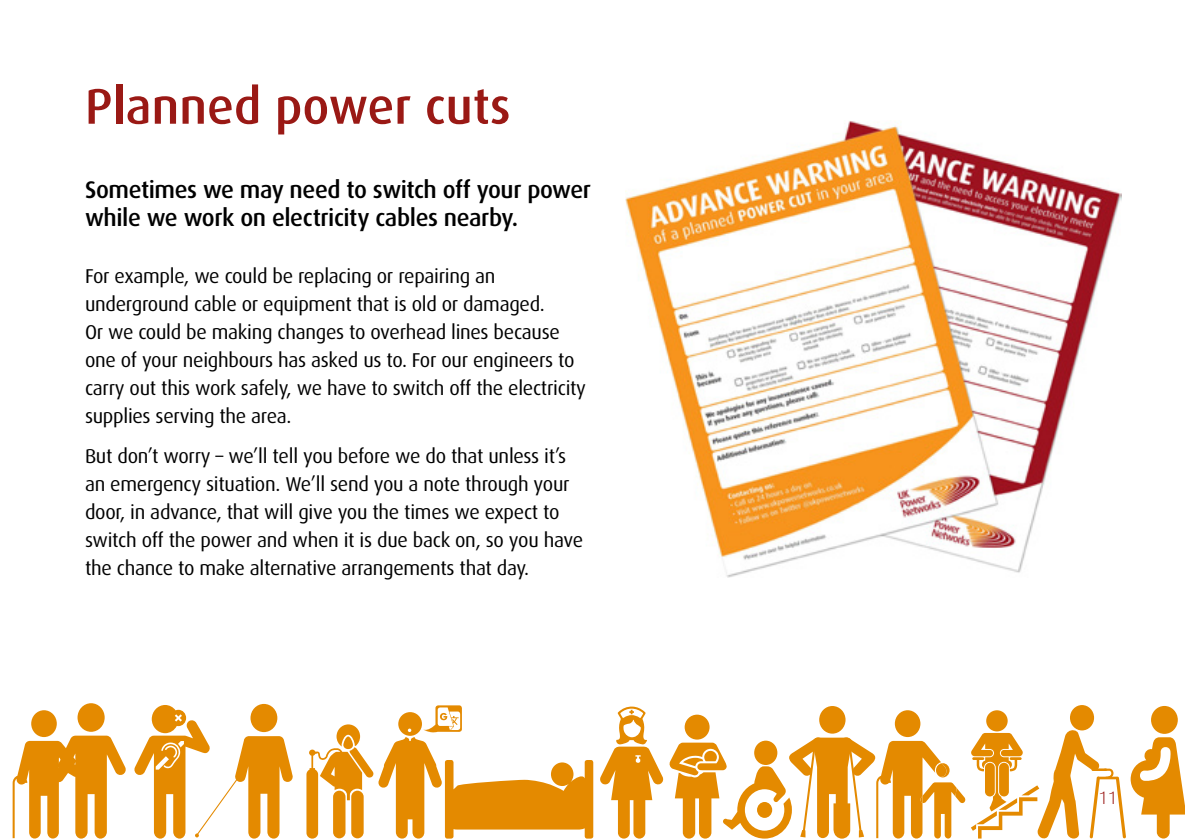
<style>
.page{position:relative;width:1185px;height:840px;background:#fff}
.page>*{position:absolute;margin:0;border:0;box-sizing:border-box;transform-origin:0 0}
.t1{font:500 50px "Dax";color:#9a1915}
.t2{font:500 24px/28px "Dax";letter-spacing:-.02em;color:#000}
.t3{font:20px/28px "Dax";letter-spacing:-.015em;color:#000}
.t4{font:300 18px "Dax";color:#9a1915}
</style>
<div class="page">
<img style="left:626px;top:121px;width:496px;height:456px">
<div style="left:31px;top:709px;width:26px;height:27px;background:#e48a00;border-radius:50%"></div>
<div style="left:78px;top:702px;width:27px;height:29px;background:#e48a00;border-radius:50%"></div>
<svg style="left:13px;top:735px;width:113px;height:103px"></svg>
<svg style="left:134px;top:703px;width:159px;height:135px"></svg>
<svg style="left:600px;top:705px;width:585px;height:133px"></svg>
<svg style="left:306px;top:705px;width:287px;height:133px"></svg>
<h1 class="t1" style="left:85px;top:78px;width:427px">Planned power cuts</h1>
<p class="t2" style="left:85px;top:176px;width:507px">Sometimes we may need to switch off your power while we work on electricity cables nearby.</p>
<p class="t3" style="left:85px;top:262px;width:502px">For example, we could be replacing or repairing an underground cable or equipment that is old or damaged.<br>Or we could be making changes to overhead lines because one of your neighbours has asked us to. For our engineers to carry out this work safely, we have to switch off the electricity supplies serving the area.</p>
<p class="t3" style="left:85px;top:441px;width:500px">But don’t worry – we’ll tell you before we do that unless it’s an emergency situation. We’ll send you a note through your door, in advance, that will give you the times we expect to switch off the power and when it is due back on, so you have the chance to make alternative arrangements that day.</p>
<p class="t4" style="left:1098px;top:787px;width:20px">11</p>
</div>
